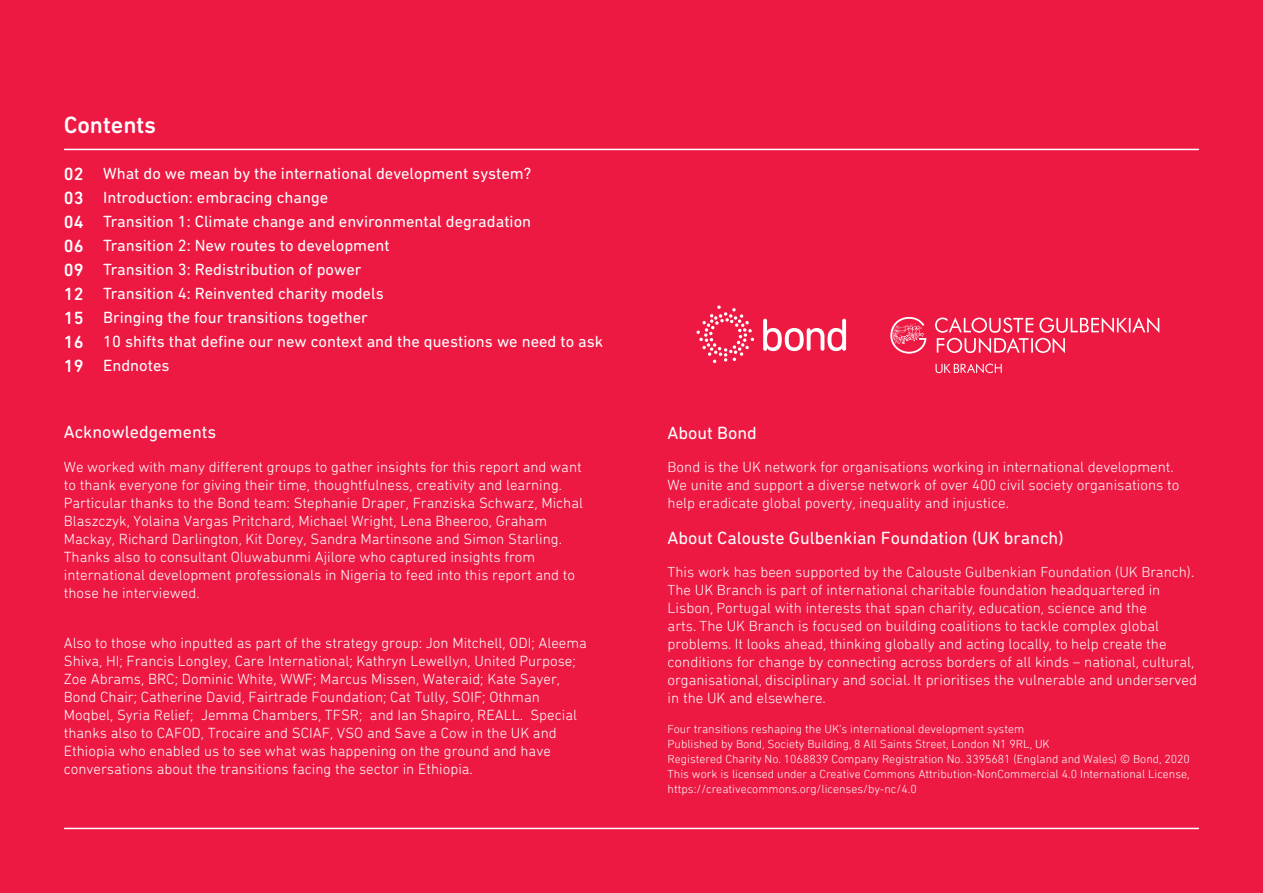
<style>
.page{position:relative;width:1263px;height:893px;background:#ed1943}
.page>*{position:absolute;margin:0;border:0;box-sizing:border-box;transform-origin:0 0}
.t1{font:500 24px "DIN Next Rounded LT Pro";color:#fff}
.t2{font:18px "DIN Next Rounded LT Pro";color:#fff}
.t3{font:500 18px/24px "DIN Next Rounded LT Pro";color:#fff;text-align:justify}
.t4{font:16.5px/24px "DIN Next Rounded LT Pro";color:#fff}
.t5{font:300 15px/18px "DIN Next Rounded LT Pro";color:#fff}
.t6{font:300 12px/15px "DIN Next Rounded LT Pro";color:#fff}
</style>
<div class="page">
<hr style="left:65px;top:149px;width:1133px;height:1px;background:#fff">
<hr style="left:65px;top:828px;width:1133px;height:1px;background:#fff">
<svg style="left:935px;top:317px;width:224px;height:36px"></svg>
<svg style="left:935px;top:363px;width:67px;height:10px"></svg>
<svg style="left:890px;top:317px;width:36px;height:37px"></svg>
<svg style="left:763px;top:319px;width:83px;height:32px"></svg>
<svg style="left:696px;top:305px;width:58px;height:58px"></svg>
<h1 class="t1" style="left:64px;top:115px;width:94px">Contents</h1>
<p class="t4" style="left:103px;top:163px;width:502px">What do we mean by the international development system?<br>Introduction: embracing change<br>Transition 1: Climate change and environmental degradation Transition 2: New routes to development<br>Transition 3: Redistribution of power<br>Transition 4: Reinvented charity models<br>Bringing the four transitions together<br>10 shifts that define our new context and the questions we need to ask Endnotes</p>
<p class="t3" style="left:64px;top:163px;width:21px">02<br>03<br>04<br>06<br>09<br>12<br>15<br>16<br>19</p>
<p class="t2" style="left:64px;top:422px;width:154px">Acknowledgements</p>
<p class="t5" style="left:64px;top:457px;width:521px">We worked with many different groups to gather insights for this report and want to thank everyone for giving their time, thoughtfulness, creativity and learning.<br>Particular thanks to the Bond team: Stephanie Draper, Franziska Schwarz, Michal Blaszczyk, Yolaina Vargas Pritchard, Michael Wright, Lena Bheeroo, Graham Mackay, Richard Darlington, Kit Dorey, Sandra Martinsone and Simon Starling.<br>Thanks also to consultant Oluwabunmi Ajilore who captured insights from international development professionals in Nigeria to feed into this report and to those he interviewed.</p>
<p class="t5" style="left:64px;top:634px;width:525px">Also to those who inputted as part of the strategy group: Jon Mitchell, ODI; Aleema Shiva, HI; Francis Longley, Care International; Kathryn Lewellyn, United Purpose; Zoe Abrams, BRC; Dominic White, WWF; Marcus Missen, Wateraid; Kate Sayer, Bond Chair; Catherine David, Fairtrade Foundation; Cat Tully, SOIF; Othman Moqbel, Syria Relief; Jemma Chambers, TFSR; and Ian Shapiro, REALL. Special thanks also to CAFOD, Trocaire and SCIAF, VSO and Save a Cow in the UK and Ethiopia who enabled us to see what was happening on the ground and have conversations about the transitions facing the sector in Ethiopia.</p>
<p class="t2" style="left:668px;top:425px;width:91px">About Bond</p>
<p class="t5" style="left:668px;top:457px;width:513px">Bond is the UK network for organisations working in international development.<br>We unite and support a diverse network of over 400 civil society organisations to help eradicate global poverty, inequality and injustice.</p>
<p class="t2" style="left:668px;top:531px;width:397px">About Calouste Gulbenkian Foundation (UK branch)</p>
<p class="t5" style="left:668px;top:563px;width:531px">This work has been supported by the Calouste Gulbenkian Foundation (UK Branch).<br>The UK Branch is part of international charitable foundation headquartered in Lisbon, Portugal with interests that span charity, education, science and the<br>arts. The UK Branch is focused on building coalitions to tackle complex global problems. It looks ahead, thinking globally and acting locally, to help create the conditions for change by connecting across borders of all kinds – national, cultural, organisational, disciplinary and social. It prioritises the vulnerable and underserved in the UK and elsewhere.</p>
<p class="t6" style="left:668px;top:722px;width:524px">Four transitions reshaping the UK’s international development system<br>Published by Bond, Society Building, 8 All Saints Street, London N1 9RL, UK<br>Registered Charity No. 1068839 Company Registration No. 3395681 (England and Wales) © Bond, 2020<br>This work is licensed under a Creative Commons Attribution-NonCommercial 4.0 International License, https://creativecommons.org/licenses/by-nc/4.0</p>
</div>
